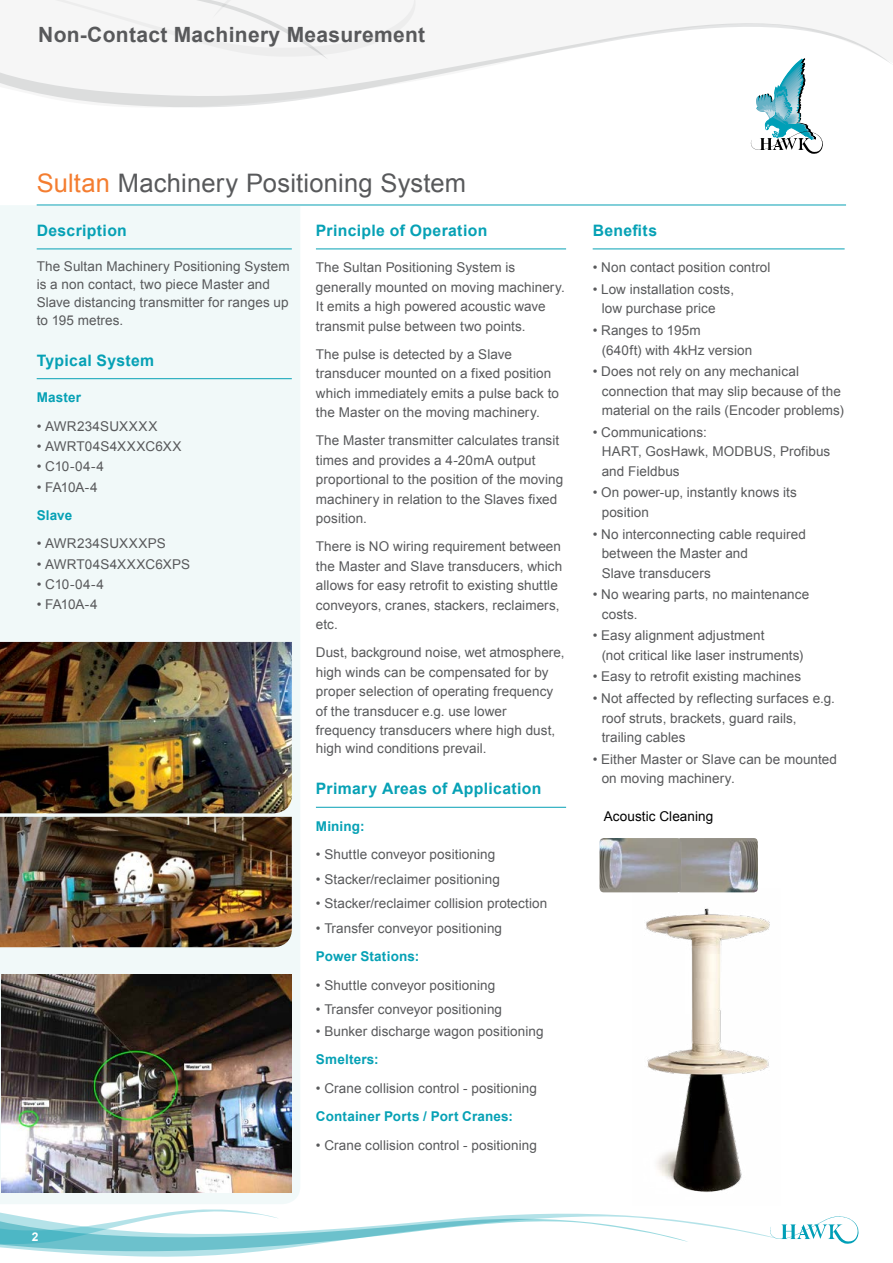
<style>
.page{position:relative;width:893px;height:1263px;background:#fff}
.page>*{position:absolute;margin:0;border:0;box-sizing:border-box;transform-origin:0 0}
.t1{font:25.5px "Arial";letter-spacing:.005em;color:#58595b}
.t2{font:700 21px "Arial";letter-spacing:.015em;color:#58595b}
.t3{font:700 15.75px "Arial";letter-spacing:.02em;color:#06a1b5}
.t4{font:13.5px/19.5px "Arial";letter-spacing:.005em;color:#58595b}
.t5{font:700 13.5px "Arial";letter-spacing:.015em;color:#06a1b5}
.t6{font:13.5px "Arial";letter-spacing:.005em;color:#000}
.t7{font:700 12px "Arial";color:#fff}
.s1{color:#f47d30}
</style>
<div class="page">
<svg style="left:20px;top:1213px;width:668px;height:44px"></svg>
<svg style="left:0;top:1209px;width:279px;height:40px"></svg>
<svg style="left:751px;top:132px;width:72px;height:22px"></svg>
<svg style="left:764px;top:115px;width:48px;height:17px"></svg>
<svg style="left:0;top:23px;width:890px;height:92px"></svg>
<svg style="left:0;top:0;width:434px;height:62px"></svg>
<svg style="left:770px;top:1216px;width:88px;height:28px"></svg>
<hr style="left:37px;top:205px;width:809px;height:1px;background:#06a1b5">
<hr style="left:316px;top:249px;width:250px;height:1px;background:#06a1b5">
<hr style="left:316px;top:807px;width:250px;height:1px;background:#06a1b5">
<div style="left:0;top:205px;width:300px;height:999px;background:#f1f9f9"></div>
<hr style="left:37px;top:249px;width:255px;height:1px;background:#06a1b5">
<hr style="left:37px;top:378px;width:255px;height:1px;background:#06a1b5">
<hr style="left:593px;top:249px;width:252px;height:1px;background:#06a1b5">
<img style="left:632px;top:892px;width:138px;height:301px">
<img style="left:0;top:642px;width:292px;height:171px">
<img style="left:0;top:817px;width:292px;height:130px">
<img style="left:681px;top:838px;width:77px;height:54px">
<img style="left:600px;top:838px;width:81px;height:54px">
<img style="left:1px;top:975px;width:291px;height:218px">
<h2 class="t2" style="left:38px;top:21px;width:388px">Non-Contact Machinery Measurement</h2>
<h1 class="t1" style="left:37px;top:166px;width:431px"><span class="s1">Sultan</span> Machinery Positioning System</h1>
<p class="t3" style="left:316px;top:220px;width:173px">Principle of Operation</p>
<p class="t4" style="left:316px;top:258px;width:250px">The Sultan Positioning System is generally mounted on moving machinery.<br>It emits a high powered acoustic wave transmit pulse between two points.</p>
<p class="t4" style="left:316px;top:344px;width:245px">The pulse is detected by a Slave transducer mounted on a fixed position which immediately emits a pulse back to the Master on the moving machinery.</p>
<p class="t4" style="left:316px;top:431px;width:249px">The Master transmitter calculates transit times and provides a 4-20mA output proportional to the position of the moving machinery in relation to the Slaves fixed position.</p>
<p class="t4" style="left:316px;top:537px;width:248px">There is NO wiring requirement between the Master and Slave transducers, which allows for easy retrofit to existing shuttle conveyors, cranes, stackers, reclaimers, etc.</p>
<p class="t4" style="left:316px;top:643px;width:250px">Dust, background noise, wet atmosphere, high winds can be compensated for by proper selection of operating frequency of the transducer e.g. use lower frequency transducers where high dust,</p>
<p class="t4" style="left:316px;top:739px;width:172px">high wind conditions prevail.</p>
<p class="t3" style="left:316px;top:778px;width:227px">Primary Areas of Application</p>
<p class="t5" style="left:316px;top:817px;width:50px">Mining:</p>
<p class="t4" style="left:316px;top:845px;width:181px">• Shuttle conveyor positioning</p>
<p class="t4" style="left:316px;top:869px;width:185px">• Stacker/reclaimer positioning</p>
<p class="t4" style="left:316px;top:894px;width:233px">• Stacker/reclaimer collision protection</p>
<p class="t4" style="left:316px;top:918px;width:188px">• Transfer conveyor positioning</p>
<p class="t5" style="left:316px;top:947px;width:105px">Power Stations:</p>
<p class="t4" style="left:316px;top:975px;width:181px">• Shuttle conveyor positioning</p>
<p class="t4" style="left:316px;top:1000px;width:188px">• Transfer conveyor positioning</p>
<p class="t4" style="left:316px;top:1022px;width:229px">• Bunker discharge wagon positioning</p>
<p class="t5" style="left:316px;top:1051px;width:64px">Smelters:</p>
<p class="t4" style="left:316px;top:1079px;width:223px">• Crane collision control - positioning</p>
<p class="t5" style="left:316px;top:1107px;width:199px">Container Ports / Port Cranes:</p>
<p class="t4" style="left:316px;top:1135px;width:223px">• Crane collision control - positioning</p>
<p class="t3" style="left:37px;top:220px;width:92px">Description</p>
<p class="t4" style="left:37px;top:257px;width:255px;line-height:18px">The Sultan Machinery Positioning System is a non contact, two piece Master and Slave distancing transmitter for ranges up to 195 metres.</p>
<p class="t3" style="left:37px;top:349px;width:119px">Typical System</p>
<p class="t5" style="left:37px;top:388px;width:46px">Master</p>
<p class="t4" style="left:37px;top:416px;width:122px">• AWR234SUXXXX</p>
<p class="t4" style="left:37px;top:437px;width:146px">• AWRT04S4XXXC6XX</p>
<p class="t4" style="left:37px;top:457px;width:69px">• C10-04-4</p>
<p class="t4" style="left:37px;top:477px;width:63px">• FA10A-4</p>
<p class="t5" style="left:37px;top:506px;width:37px">Slave</p>
<p class="t4" style="left:37px;top:534px;width:131px">• AWR234SUXXXPS</p>
<p class="t4" style="left:37px;top:554px;width:155px">• AWRT04S4XXXC6XPS</p>
<p class="t4" style="left:37px;top:574px;width:69px">• C10-04-4</p>
<p class="t4" style="left:37px;top:595px;width:63px">• FA10A-4</p>
<p class="t3" style="left:593px;top:220px;width:66px">Benefits</p>
<p class="t4" style="left:593px;top:258px;width:179px">• Non contact position control</p>
<p class="t4" style="left:602px;top:280px;width:134px;text-indent:-9px">• Low installation costs, low purchase price</p>
<p class="t4" style="left:602px;top:321px;width:152px;text-indent:-9px">• Ranges to 195m<br>(640ft) with 4kHz version</p>
<p class="t4" style="left:602px;top:362px;width:244px;text-indent:-9px">• Does not rely on any mechanical connection that may slip because of the material on the rails (Encoder problems)</p>
<p class="t4" style="left:602px;top:422px;width:230px;text-indent:-9px">• Communications:<br>HART, GosHawk, MODBUS, Profibus and Fieldbus</p>
<p class="t4" style="left:602px;top:483px;width:197px;text-indent:-9px">• On power-up, instantly knows its position</p>
<p class="t4" style="left:602px;top:524px;width:206px;text-indent:-9px">• No interconnecting cable required between the Master and<br>Slave transducers</p>
<p class="t4" style="left:602px;top:585px;width:209px;text-indent:-9px">• No wearing parts, no maintenance costs.</p>
<p class="t4" style="left:602px;top:626px;width:203px;text-indent:-9px">• Easy alignment adjustment<br>(not critical like laser instruments)</p>
<p class="t4" style="left:593px;top:667px;width:210px">• Easy to retrofit existing machines</p>
<p class="t4" style="left:602px;top:689px;width:235px;text-indent:-9px">• Not affected by reflecting surfaces e.g. roof struts, brackets, guard rails, trailing cables</p>
<p class="t4" style="left:602px;top:749px;width:237px;text-indent:-9px">• Either Master or Slave can be mounted on moving machinery.</p>
<p class="t6" style="left:604px;top:807px;width:111px">Acoustic Cleaning</p>
<p class="t7" style="left:32px;top:1229px;width:8px">2</p>
</div>
